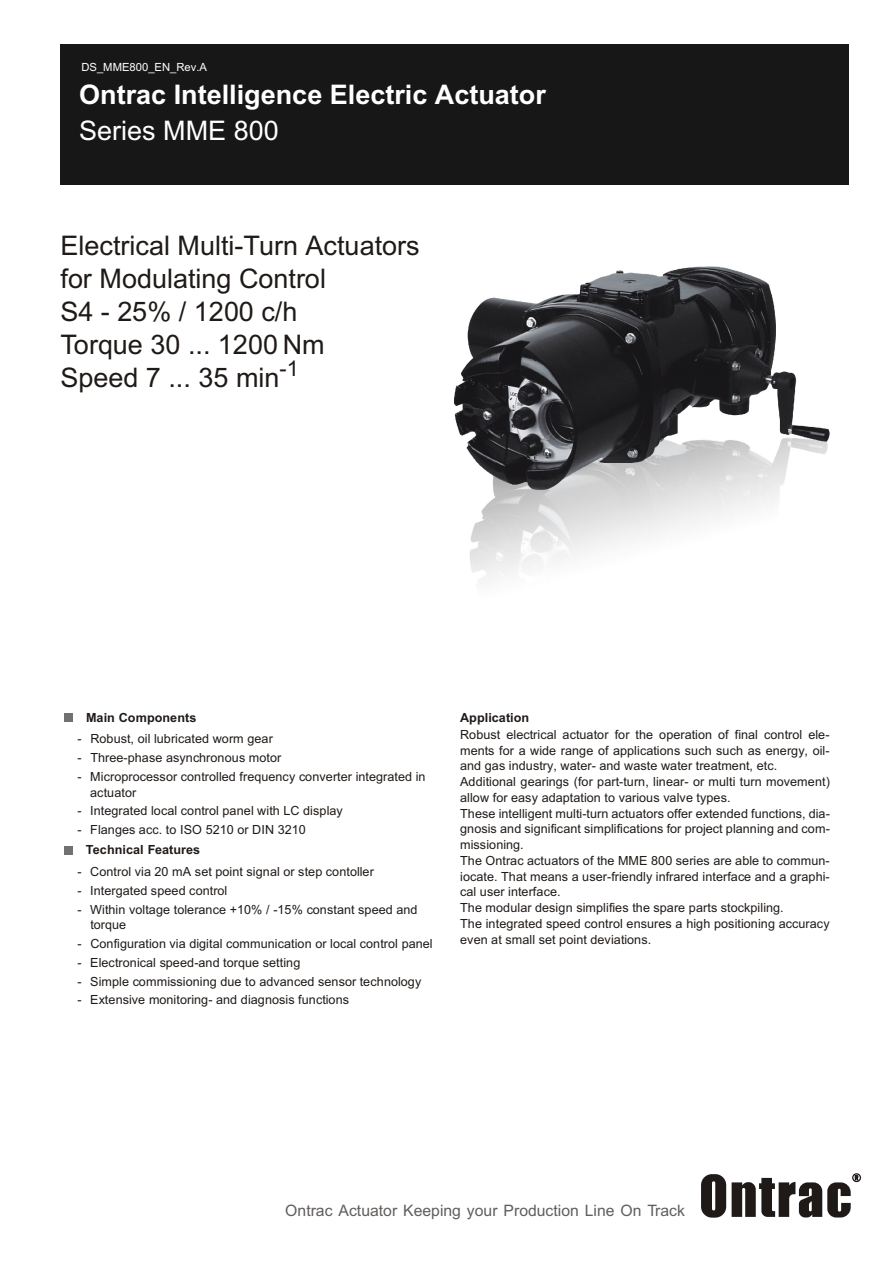
<style>
.page{position:relative;width:894px;height:1263px;background:#fff}
.page>*{position:absolute;margin:0;border:0;box-sizing:border-box;transform-origin:0 0}
.t1{font:27px/33px "Arial";color:#1f1a17}
.t2{font:700 27px "Arial";color:#fff}
.t3{font:27px "Arial CE";color:#fff}
.t4{font:15.75px "Arial";color:#615e5c}
.t5{font:12.6px/15.8px "Arial";letter-spacing:.005em;color:#1f1a17}
.t6{font:700 12.6px "Arial";letter-spacing:.005em;color:#1f1a17}
.t7{font:11.25px "Arial";color:#fff}
.s1{font-family:"Arial CE"}
</style>
<div class="page">
<div style="left:65px;top:714px;width:8px;height:8px;background:#737070"></div>
<div style="left:64px;top:846px;width:9px;height:9px;background:#737070"></div>
<div style="left:60px;top:44px;width:788px;height:141px;background:#171717"></div>
<img style="left:454px;top:266px;width:375px;height:317px">
<svg style="left:701px;top:1174px;width:25px;height:44px"></svg>
<svg style="left:732px;top:1173px;width:129px;height:45px"></svg>
<p class="t7" style="left:81px;top:63px;width:127px">DS_MME800_EN_Rev.A</p>
<h1 class="t2" style="left:79px;top:84px;width:468px">Ontrac Intelligence Electric Actuator</h1>
<h1 class="t3" style="left:79px;top:121px;width:201px">Series MME 800</h1>
<h1 class="t1" style="left:60px;top:232px;width:361px">Electrical Multi-Turn Actuators for Modulating Control<br>S4 - 25% / 1200 c/h<br>Torque 30 ... 1200 Nm<br>Speed 7 ... 35 min<sup>-1</sup></h1>
<p class="t6" style="left:86px;top:712px;width:112px">Main Components</p>
<p class="t5" style="left:78px;top:732px;width:197px">- Robust, oil lubricated worm gear</p>
<p class="t5" style="left:78px;top:751px;width:205px">- Three-phase asynchronous motor</p>
<p class="t5" style="left:90px;top:770px;width:337px;text-indent:-13px">- Microprocessor controlled frequency converter integrated in actuator</p>
<p class="t5" style="left:78px;top:804px;width:267px">- Integrated local control panel with LC display</p>
<p class="t5" style="left:77px;top:823px;width:230px">- Flanges acc. to ISO 5210 or DIN 3210</p>
<p class="t6" style="left:86px;top:845px;width:116px">Technical Features</p>
<p class="t5" style="left:77px;top:865px;width:298px">- Control via 20 mA set point signal or step contoller</p>
<p class="t5" style="left:77px;top:884px;width:151px">- Intergated speed control</p>
<p class="t5" style="left:90px;top:902px;width:329px;text-indent:-13px">- Within voltage tolerance +10% / -15% constant speed and torque</p>
<p class="t5" style="left:78px;top:937px;width:357px">- Configuration via digital communication or local control pa<span class="s1">nel</span></p>
<p class="t5" style="left:78px;top:956px;width:224px">- Electronical speed-and torque setting</p>
<p class="t5" style="left:77px;top:974px;width:345px">- Simple commissioning due to advanced sensor technology</p>
<p class="t5" style="left:77px;top:993px;width:273px">- Extensive monitoring- and diagnosis functions</p>
<p class="t6" style="left:460px;top:712px;width:71px">Application</p>
<p class="t5" style="left:460px;top:728px;width:371px">Robust electrical actuator for the operation of final control ele&shy;ments for a wide range of applications such such as energy, oil&shy;and gas industry, water- and waste water treatment, etc.<br>Additional gearings (for part-turn, linear- or multi turn movement) allow for easy adaptation to various valve types.<br>These intelligent multi-turn actuators offer extended functions, dia&shy;gnosis and significant simplifications for project planning and com&shy;missioning.<br>The Ontrac actuators of the MME 800 series are able to commun&shy;iocate. That means a user-friendly infrared interface and a graphi&shy;cal user interface.<br>The modular design simplifies the spare parts stockpiling.<br>The integrated speed control ensures a high positioning accuracy even at small set point deviations.</p>
<p class="t4" style="left:285px;top:1205px;width:401px">Ontrac Actuator Keeping your Production Line On Track</p>
</div>
